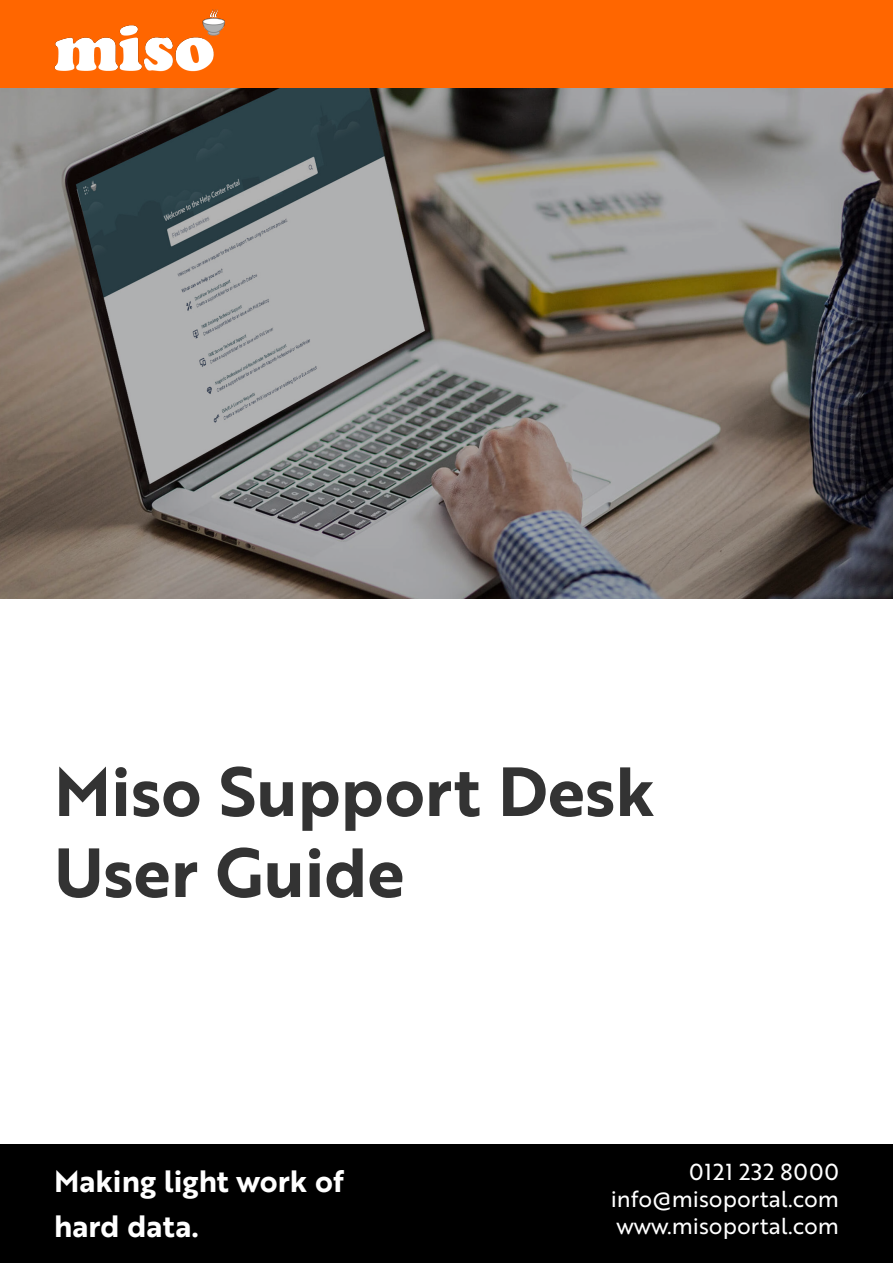
<style>
.page{position:relative;width:893px;height:1263px;background:#fff}
.page>*{position:absolute;margin:0;border:0;box-sizing:border-box;transform-origin:0 0}
.t1{font:67.5px "Brother 1816 Bold";color:#333}
.t2{font:30px/45px "Brother 1816 Bold";color:#fff}
.t3{font:22.5px/27px "Brother 1816 Regular";color:#fff;text-align:justify}
</style>
<div class="page">
<div style="left:0;top:1144px;width:893px;height:119px;background:#000"></div>
<div style="left:0;top:0;width:893px;height:88px;background:#f60"></div>
<img style="left:54px;top:9px;width:171px;height:63px">
<svg style="left:0;top:88px;width:893px;height:510px;background:#787572"></svg>
<p class="t1" style="left:54px;top:740px;width:602px">Miso Support Desk</p>
<p class="t1" style="left:54px;top:821px;width:352px">User Guide</p>
<p class="t2" style="left:54px;top:1158px;width:291px">Making light work of hard data.</p>
<p class="t3" style="left:611px;top:1157px;width:230px;text-indent:79px">0121 232 8000 info@misoportal.com www.misoportal.com</p>
</div>
